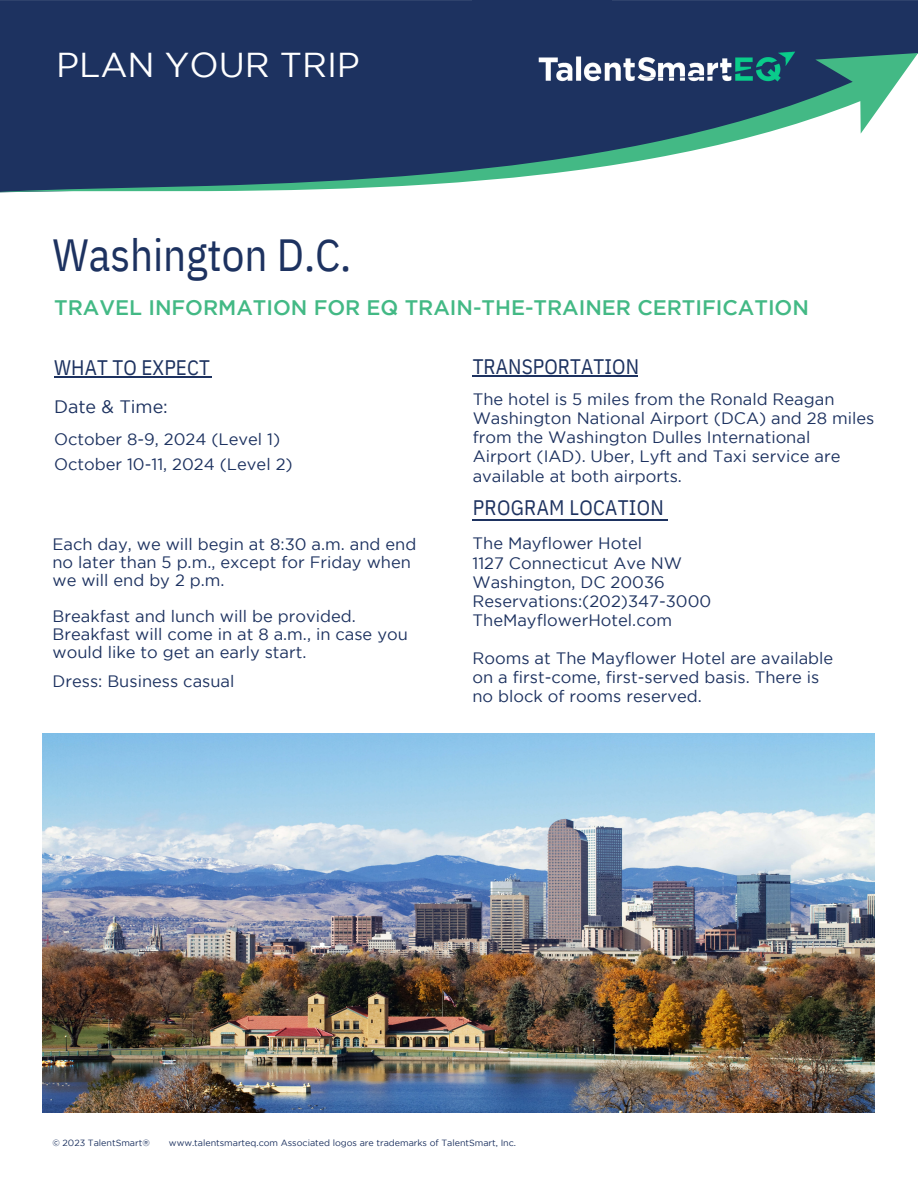
<style>
.page{position:relative;width:918px;height:1188px;background:#fff}
.page>*{position:absolute;margin:0;border:0;box-sizing:border-box;transform-origin:0 0}
.t1{font:45px "IBM Plex Sans Cond";color:#1d3260}
.t2{font:34.5px "Gotham";letter-spacing:-.005em;color:#fff}
.t3{font:500 21px "Gotham";color:#43b985}
.t4{font:21px "IBM Plex Sans Cond";letter-spacing:.005em;color:#1d3260}
.t5{font:18px "Gotham";letter-spacing:-.005em;color:#1d3260}
.t6{font:16.5px/18px "Gotham";color:#1d3260}
.t7{font:9px "Gotham";letter-spacing:-.005em;color:#1d3260}
</style>
<div class="page">
<hr style="left:54px;top:377px;width:158px;height:1px;background:#1d3260">
<hr style="left:473px;top:376px;width:165px;height:1px;background:#1d3260">
<hr style="left:473px;top:519px;width:195px;height:2px;background:#1d3260">
<div style="left:0;top:0;width:918px;height:53px;background:#1d3260"></div>
<svg style="left:0;top:53px;width:918px;height:140px"></svg>
<div style="left:0;top:28px;width:515px;height:113px;background:#1d3260"></div>
<div style="left:473px;top:0;width:139px;height:141px;background:#1d3260"></div>
<img style="left:538px;top:15px;width:282px;height:108px">
<img style="left:42px;top:733px;width:833px;height:379px">
<p class="t2" style="left:56px;top:52px;width:305px">PLAN YOUR TRIP</p>
<p class="t1" style="left:53px;top:224px;width:300px">Washington D.C.</p>
<p class="t3" style="left:54px;top:300px;width:756px">TRAVEL INFORMATION FOR EQ TRAIN-THE-TRAINER CERTIFICATION</p>
<p class="t4" style="left:54px;top:353px;width:157px">WHAT TO EXPECT</p>
<p class="t4" style="left:473px;top:352px;width:168px">TRANSPORTATION</p>
<p class="t5" style="left:54px;top:400px;width:115px">Date &amp; Time:</p>
<p class="t6" style="left:54px;top:432px;width:228px">October 8-9, 2024 (Level 1)</p>
<p class="t6" style="left:54px;top:457px;width:240px">October 10-11, 2024 (Level 2)</p>
<p class="t6" style="left:53px;top:536px;width:365px">Each day, we will begin at 8:30 a.m. and end no later than 5 p.m., except for Friday when we will end by 2 p.m.</p>
<p class="t6" style="left:53px;top:608px;width:357px">Breakfast and lunch will be provided.<br>Breakfast will come in at 8 a.m., in case you would like to get an early start.</p>
<p class="t6" style="left:53px;top:673px;width:184px">Dress: Business casual</p>
<p class="t6" style="left:473px;top:391px;width:403px;line-height:19.2px">The hotel is 5 miles from the Ronald Reagan Washington National Airport (DCA) and 28 miles from the Washington Dulles International<br>Airport (IAD). Uber, Lyft and Taxi service are available at both airports.</p>
<p class="t4" style="left:473px;top:494px;width:193px">PROGRAM LOCATION</p>
<p class="t6" style="left:472px;top:536px;width:171px">The Mayflower Hotel</p>
<p class="t6" style="left:472px;top:555px;width:211px">1127 Connecticut Ave NW</p>
<p class="t6" style="left:472px;top:574px;width:194px">Washington, DC 20036</p>
<p class="t6" style="left:472px;top:593px;width:240px">Reservations:(202)347-3000</p>
<p class="t6" style="left:472px;top:612px;width:201px">TheMayflowerHotel.com</p>
<p class="t6" style="left:472px;top:650px;width:362px">Rooms at The Mayflower Hotel are available</p>
<p class="t6" style="left:472px;top:670px;width:348px">on a first-come, first-served basis. There is</p>
<p class="t6" style="left:472px;top:689px;width:231px">no block of rooms reserved.</p>
<p class="t7" style="left:53px;top:1139px;width:99px">© 2023 TalentSmart®</p>
<p class="t7" style="left:169px;top:1139px;width:349px">www.talentsmarteq.com Associated logos are trademarks of TalentSmart, Inc.</p>
</div>
